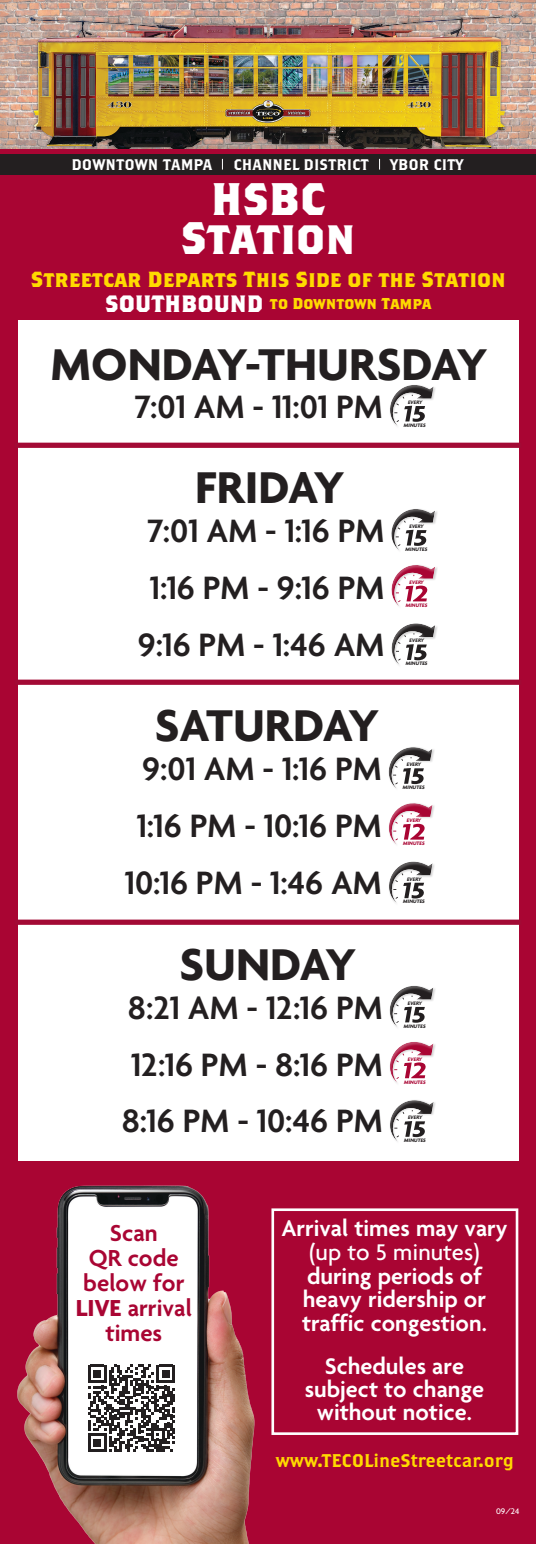
<style>
.page{position:relative;width:536px;height:1544px;background:#fff}
.page>*{position:absolute;margin:0;border:0;box-sizing:border-box;transform-origin:0 0}
.t1{font:700 48.12px "Agenda";color:#231f20}
.t2{font:700 45.5px/38.5px "Brothers";color:#fff;text-align:center}
.t3{font:600 35px "Agenda";color:#231f20}
.t4{font:600 25.03px/25px "Agenda";color:#a90533;text-align:center}
.t5{font:600 24.5px/23.6px "Agenda";color:#fff;text-align:center}
.t6{font:700 21.88px "Brothers";color:#ffda00}
.t7{font:18.38px "Brothers";color:#ffda00}
.t8{font:700 15.75px "Brothers";color:#ffda00}
.t9{font:15.31px "Brothers";color:#fff}
.t10{font:500 8.75px "Agenda";color:#fff}
.t11{font:italic 700 5.34px "Agenda";color:#231f20}
.t12{font:italic 700 5.34px "Agenda";color:#a90533}
.s1{font-size:23.62px;color:#fff}
.s2{font-weight:700}
.s3{font-weight:500}
</style>
<div class="page">
<svg style="left:0;top:0;width:536px;height:149px;background:#c6a79a"></svg>
<div style="left:28px;top:12px;width:491px;height:141px;background:#231f20;opacity:.66"></div>
<img style="left:30px;top:14px;width:487px;height:135px">
<div style="left:0;top:149px;width:536px;height:1394px;background:#a90533"></div>
<div style="left:0;top:154px;width:536px;height:21px;background:#231f20"></div>
<div style="left:271px;top:1208px;width:247px;height:227px;border:3px solid #fff"></div>
<img style="left:17px;top:1185px;width:238px;height:358px">
<div style="left:77px;top:1354px;width:109px;height:108px;background:#fff"></div>
<svg style="left:88px;top:1364px;width:87px;height:87px"></svg>
<div style="left:18px;top:320px;width:500px;height:840px;background:#fff"></div>
<div style="left:389px;top:1041px;width:47px;height:45px;background:#231f20;opacity:.2"></div>
<div style="left:389px;top:1041px;width:44px;height:43px;background:#fff"></div>
<svg style="left:390px;top:1041px;width:43px;height:42px"></svg>
<div style="left:389px;top:985px;width:47px;height:45px;background:#231f20;opacity:.2"></div>
<div style="left:389px;top:985px;width:44px;height:43px;background:#fff"></div>
<svg style="left:389px;top:985px;width:44px;height:42px"></svg>
<div style="left:389px;top:1099px;width:47px;height:45px;background:#231f20;opacity:.2"></div>
<svg style="left:389px;top:1100px;width:44px;height:42px"></svg>
<div style="left:389px;top:384px;width:47px;height:45px;background:#231f20;opacity:.2"></div>
<svg style="left:389px;top:385px;width:44px;height:42px"></svg>
<div style="left:388px;top:802px;width:47px;height:45px;background:#231f20;opacity:.2"></div>
<svg style="left:388px;top:803px;width:44px;height:42px"></svg>
<div style="left:388px;top:746px;width:47px;height:45px;background:#231f20;opacity:.2"></div>
<svg style="left:388px;top:747px;width:44px;height:42px"></svg>
<div style="left:388px;top:861px;width:47px;height:45px;background:#231f20;opacity:.2"></div>
<div style="left:388px;top:861px;width:44px;height:43px;background:#fff"></div>
<svg style="left:389px;top:861px;width:43px;height:42px"></svg>
<div style="left:390px;top:564px;width:48px;height:45px;background:#231f20;opacity:.2"></div>
<svg style="left:391px;top:565px;width:44px;height:42px"></svg>
<div style="left:390px;top:508px;width:48px;height:45px;background:#231f20;opacity:.2"></div>
<svg style="left:390px;top:509px;width:45px;height:42px"></svg>
<div style="left:391px;top:623px;width:47px;height:45px;background:#231f20;opacity:.2"></div>
<svg style="left:391px;top:623px;width:44px;height:42px"></svg>
<div style="left:14px;top:443px;width:507px;height:5px;background:#a30a35"></div>
<div style="left:14px;top:679px;width:507px;height:6px;background:#a30a35"></div>
<div style="left:14px;top:919px;width:507px;height:6px;background:#a30a35"></div>
<p class="t9" style="left:71px;top:155px;width:142px">DOWNTOWN TAMPA</p>
<p class="t9" style="left:233px;top:155px;width:137px">CHANNEL DISTRICT</p>
<p class="t9" style="left:390px;top:155px;width:75px">YBOR CITY</p>
<h1 class="t2" style="left:181px;top:179px;width:177px">HSBC<br>Station</h1>
<p class="t6" style="left:31px;top:266px;width:476px">Streetcar Departs This Side of the Station</p>
<h2 class="t8" style="left:105px;top:294px;width:327px"><span class="s1">SOUTHBOUND</span> to Downtown Tampa</h2>
<h3 class="t1" style="left:50px;top:335px;width:438px">MONDAY-THURSDAY</h3>
<p class="t3" style="left:135px;top:388px;width:249px">7:01 AM - 11:01 PM</p>
<p class="t11" style="left:407px;top:399px;width:17px">EVERY</p>
<h3 class="t1" style="left:195px;top:458px;width:151px">FRIDAY</h3>
<p class="t3" style="left:148px;top:512px;width:238px">7:01 AM - 1:16 PM</p>
<p class="t3" style="left:150px;top:569px;width:236px">1:16 PM - 9:16 PM</p>
<p class="t3" style="left:138px;top:625px;width:248px">9:16 PM - 1:46 AM</p>
<h3 class="t1" style="left:155px;top:696px;width:225px">SATURDAY</h3>
<p class="t3" style="left:142px;top:750px;width:241px">9:01 AM - 1:16 PM</p>
<p class="t3" style="left:137px;top:807px;width:246px">1:16 PM - 10:16 PM</p>
<p class="t3" style="left:125px;top:864px;width:258px">10:16 PM - 1:46 AM</p>
<h3 class="t1" style="left:180px;top:935px;width:177px">SUNDAY</h3>
<p class="t3" style="left:128px;top:988px;width:256px">8:21 AM - 12:16 PM</p>
<p class="t3" style="left:131px;top:1045px;width:253px">12:16 PM - 8:16 PM</p>
<p class="t3" style="left:122px;top:1102px;width:262px">8:16 PM - 10:46 PM</p>
<p class="t11" style="left:403px;top:422px;width:24px">MINUTES</p>
<p class="t11" style="left:409px;top:523px;width:17px">EVERY</p>
<p class="t11" style="left:405px;top:546px;width:24px">MINUTES</p>
<p class="t12" style="left:409px;top:579px;width:17px">EVERY</p>
<p class="t12" style="left:405px;top:602px;width:24px">MINUTES</p>
<p class="t11" style="left:409px;top:637px;width:17px">EVERY</p>
<p class="t11" style="left:405px;top:660px;width:24px">MINUTES</p>
<p class="t11" style="left:406px;top:761px;width:17px">EVERY</p>
<p class="t11" style="left:402px;top:784px;width:24px">MINUTES</p>
<p class="t12" style="left:406px;top:817px;width:17px">EVERY</p>
<p class="t12" style="left:402px;top:840px;width:24px">MINUTES</p>
<p class="t11" style="left:406px;top:875px;width:17px">EVERY</p>
<p class="t11" style="left:402px;top:898px;width:24px">MINUTES</p>
<p class="t11" style="left:407px;top:1000px;width:17px">EVERY</p>
<p class="t11" style="left:403px;top:1022px;width:24px">MINUTES</p>
<p class="t12" style="left:407px;top:1056px;width:17px">EVERY</p>
<p class="t12" style="left:403px;top:1078px;width:24px">MINUTES</p>
<p class="t11" style="left:407px;top:1114px;width:17px">EVERY</p>
<p class="t11" style="left:404px;top:1137px;width:24px">MINUTES</p>
<p class="t4" style="left:76px;top:1222px;width:118px">Scan<br>QR code below for<br><span class="s2">LIVE</span> arrival times</p>
<p class="t5" style="left:281px;top:1218px;width:227px">Arrival times may vary <span class="s3">(up to 5 minutes) </span>during periods of heavy ridership or traffic congestion.</p>
<p class="t5" style="left:304px;top:1355px;width:181px;line-height:23.2px">Schedules are subject to change without notice.</p>
<p class="t7" style="left:275px;top:1449px;width:240px">www.TECOLineStreetcar.org</p>
<p class="t10" style="left:496px;top:1505px;width:25px">09/24</p>
</div>
